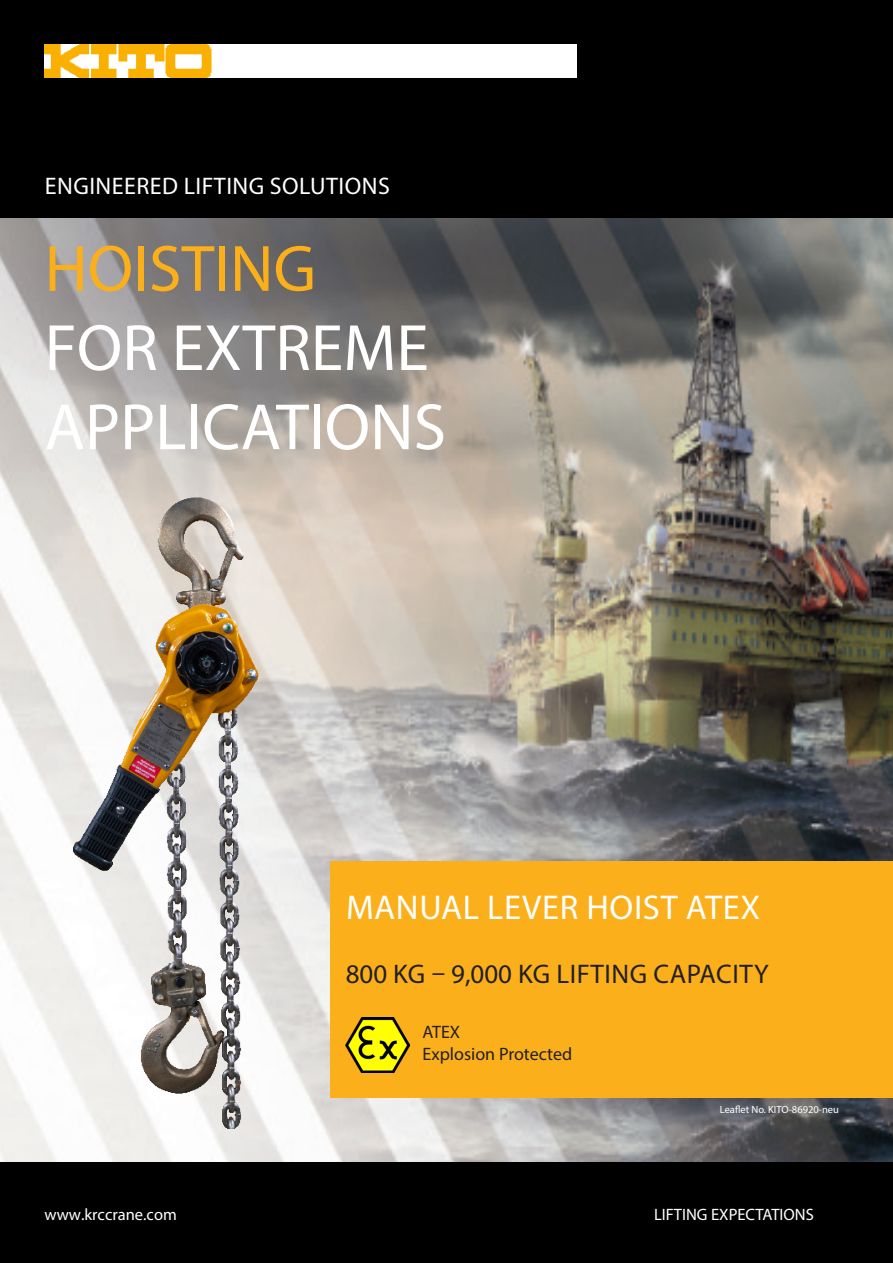
<style>
.page{position:relative;width:893px;height:1263px;background:#fff}
.page>*{position:absolute;margin:0;border:0;box-sizing:border-box;transform-origin:0 0}
.t1{font:66px "Myriad Pro";color:#fff}
.t2{font:66px "Myriad Pro";color:#fbb01b}
.kop_2_wit{font:34.5px "Myriad Pro";letter-spacing:.02em;color:#fff}
.kop_2_wit-2{font:27px "Myriad Pro";letter-spacing:.02em;color:#231f20}
.kop_2_wit-3{font:24px "Myriad Pro";letter-spacing:.02em;color:#fff}
.t3{font:18px "Myriad Pro";color:#231f20}
.t4{font:16.5px "Myriad Pro";color:#fff}
.t5{font:10.5px "Myriad Pro";color:#fff}
</style>
<div class="page">
<img style="left:0;top:217px;width:893px;height:945px">
<div style="left:0;top:0;width:893px;height:217px;background:#000"></div>
<img style="left:45px;top:45px;width:531px;height:32px">
<img style="left:45px;top:490px;width:264px;height:638px">
<div style="left:330px;top:861px;width:563px;height:237px;background:#fbb01b"></div>
<img style="left:346px;top:1017px;width:64px;height:55px">
<div style="left:0;top:1162px;width:893px;height:101px;background:#000"></div>
<p class="kop_2_wit-3" style="left:45px;top:171px;width:347px">ENGINEERED LIFTING SOLUTIONS</p>
<p class="t2" style="left:45px;top:228px;width:273px">HOISTING</p>
<p class="t1" style="left:45px;top:307px;width:386px">FOR EXTREME</p>
<p class="t1" style="left:45px;top:386px;width:403px">APPLICATIONS</p>
<p class="kop_2_wit" style="left:346px;top:886px;width:416px">MANUAL LEVER HOIST ATEX</p>
<p class="kop_2_wit-2" style="left:346px;top:957px;width:424px">800 KG – 9,000 KG LIFTING CAPACITY</p>
<p class="t3" style="left:422px;top:1021px;width:39px">ATEX</p>
<p class="t3" style="left:422px;top:1042px;width:151px">Explosion Protected</p>
<p class="t5" style="left:720px;top:1103px;width:121px">Leaflet No. KITO-86920-neu</p>
<p class="t4" style="left:45px;top:1204px;width:134px">www.krccrane.com</p>
<p class="t4" style="left:654px;top:1204px;width:161px">LIFTING EXPECTATIONS</p>
</div>
